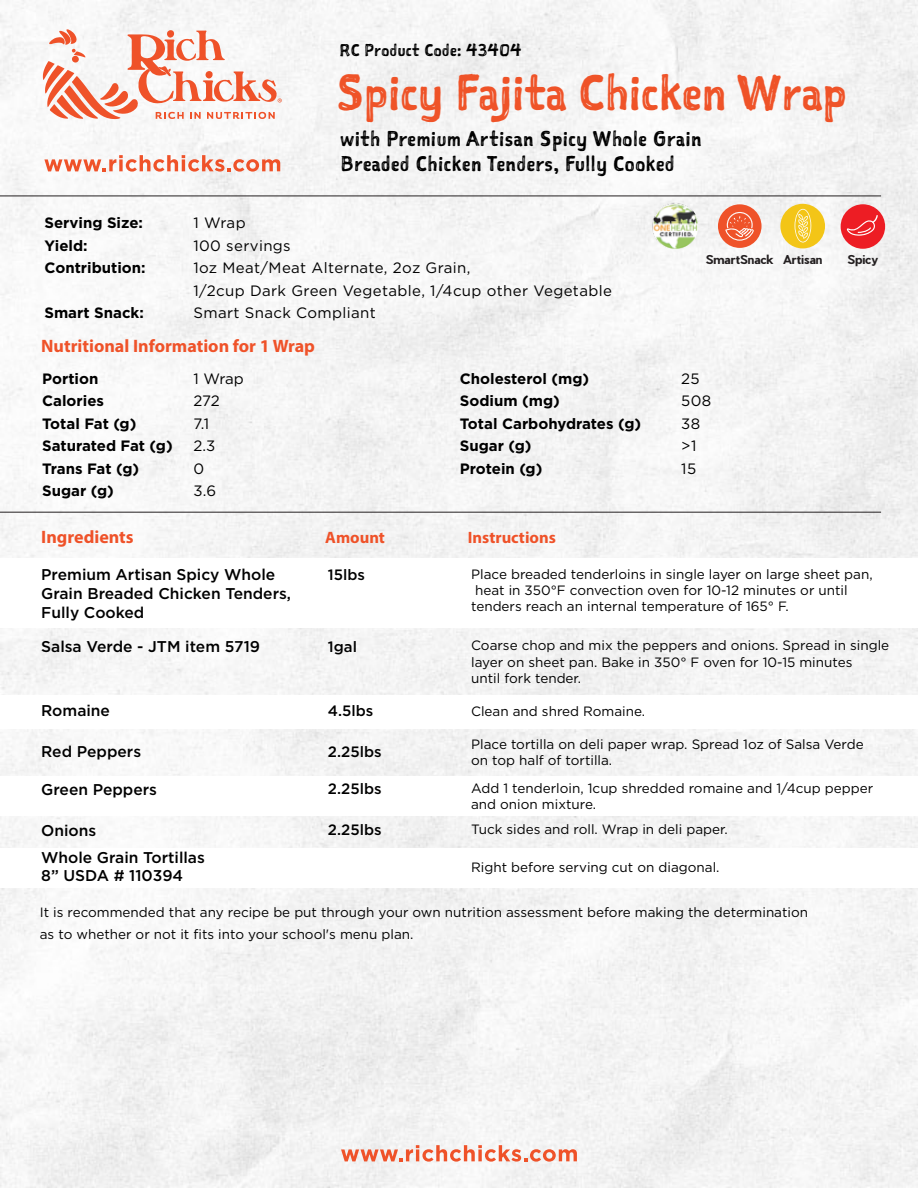
<style>
.page{position:relative;width:918px;height:1188px;background:#f5f5f5}
.page>*{position:absolute;margin:0;border:0;box-sizing:border-box;transform-origin:0 0}
.t1{font:48px "Sketchnote Square";color:#ef5328}
.t2{font:20.4px/24.5px "Sketchnote Square";letter-spacing:.025em;color:#000}
.t3{font:700 18px "Myriad Pro";color:#ef5229}
.t4{font:700 16.5px "Myriad Pro";color:#ef5229}
.t5{font:16.2px "Sketchnote Square";letter-spacing:.025em;color:#000}
.t6{font:500 15.6px/18.8px "Gotham";color:#000}
.t7{font:700 15px/22.5px "Gotham";color:#000}
.t8{font:15px/22.5px "Gotham";letter-spacing:.025em;color:#000}
.t9{font:500 15px "Gotham";color:#000}
.t10{font:13.5px/16.2px "Gotham";color:#000}
.t11{font:700 12px "Pier Sans";color:#231f20}
</style>
<div class="page">
<div style="left:0;top:558px;width:918px;height:70px;background:#fff"></div>
<div style="left:0;top:695px;width:918px;height:34px;background:#fff"></div>
<div style="left:0;top:777px;width:918px;height:39px;background:#fff"></div>
<div style="left:0;top:848px;width:918px;height:39px;background:#fff"></div>
<svg style="left:43px;top:28px;width:239px;height:91px"></svg>
<svg style="left:44px;top:155px;width:236px;height:17px"></svg>
<svg style="left:341px;top:1145px;width:236px;height:17px"></svg>
<hr style="left:0;top:196px;width:881px;height:1px;background:#231f20">
<hr style="left:0;top:512px;width:881px;height:1px;background:#231f20">
<div style="left:718px;top:204px;width:44px;height:44px;background:#ef5229;border-radius:50%"></div>
<svg style="left:725px;top:212px;width:29px;height:29px"></svg>
<div style="left:780px;top:204px;width:45px;height:44px;background:#f3c517;border-radius:50%"></div>
<svg style="left:795px;top:209px;width:16px;height:33px"></svg>
<img style="left:652px;top:202px;width:47px;height:47px;border-radius:23px">
<div style="left:841px;top:204px;width:44px;height:45px;background:#ed1d24;border-radius:50%"></div>
<svg style="left:846px;top:215px;width:32px;height:21px"></svg>
<p class="t5" style="left:340px;top:39px;width:184px">RC Product Code: 43404</p>
<h1 class="t1" style="left:336px;top:60px;width:512px">Spicy Fajita Chicken Wrap</h1>
<h2 class="t2" style="left:341px;top:126px;width:363px">with Premium Artisan Spicy Whole Grain<br>Breaded Chicken Tenders, Fully Cooked</h2>
<p class="t7" style="left:44px;top:212px;width:103px">Serving Size:<br>Yield:<br>Contribution:</p>
<p class="t7" style="left:44px;top:302px;width:101px">Smart Snack:</p>
<p class="t8" style="left:193px;top:211px;width:420px">1 Wrap<br>100 servings<br>1oz Meat/Meat Alternate, 2oz Grain,<br>1/2cup Dark Green Vegetable, 1/4cup other Vegetable<br>Smart Snack Compliant</p>
<h3 class="t3" style="left:41px;top:334px;width:275px">Nutritional Information for 1 Wrap</h3>
<p class="t7" style="left:42px;top:367px;width:132px">Portion<br>Calories<br>Total Fat (g)<br>Saturated Fat (g)<br>Trans Fat (g)<br>Sugar (g)</p>
<p class="t8" style="left:193px;top:367px;width:52px">1 Wrap<br>272<br>7.1<br>2.3<br>0<br>3.6</p>
<p class="t7" style="left:460px;top:367px;width:183px">Cholesterol (mg)<br>Sodium (mg)<br>Total Carbohydrates (g)<br>Sugar (g)<br>Protein (g)</p>
<p class="t8" style="left:681px;top:367px;width:32px">25<br>508<br>38 &gt;1<br>15</p>
<p class="t11" style="left:706px;top:251px;width:118px">SmartSnack Artisan</p>
<p class="t11" style="left:847px;top:251px;width:32px">Spicy</p>
<h3 class="t3" style="left:41px;top:525px;width:94px">Ingredients</h3>
<p class="t4" style="left:325px;top:527px;width:61px">Amount</p>
<p class="t4" style="left:468px;top:527px;width:90px">Instructions</p>
<p class="t6" style="left:41px;top:565px;width:251px">Premium Artisan Spicy Whole<br>Grain Breaded Chicken Tenders,<br>Fully Cooked</p>
<p class="t6" style="left:41px;top:637px;width:220px">Salsa Verde - JTM item 5719</p>
<p class="t10" style="left:471px;top:565px;width:403px">Place breaded tenderloins in single layer on large sheet pan,</p>
<p class="t10" style="left:475px;top:582px;width:374px">heat in 350°F convection oven for 10-12 minutes or until</p>
<p class="t10" style="left:471px;top:598px;width:319px">tenders reach an internal temperature of 165° F.</p>
<p class="t9" style="left:328px;top:565px;width:39px">15lbs</p>
<p class="t10" style="left:471px;top:637px;width:420px">Coarse chop and mix the peppers and onions. Spread in single layer on sheet pan. Bake in 350° F oven for 10-15 minutes<br>until fork tender.</p>
<p class="t10" style="left:471px;top:703px;width:176px">Clean and shred Romaine.</p>
<p class="t9" style="left:328px;top:637px;width:31px">1gal</p>
<p class="t6" style="left:41px;top:701px;width:70px">Romaine</p>
<p class="t9" style="left:328px;top:701px;width:47px">4.5lbs</p>
<p class="t6" style="left:41px;top:742px;width:102px">Red Peppers</p>
<p class="t10" style="left:471px;top:735px;width:394px">Place tortilla on deli paper wrap. Spread 1oz of Salsa Verde on top half of tortilla.</p>
<p class="t9" style="left:328px;top:742px;width:55px">2.25lbs</p>
<p class="t6" style="left:41px;top:780px;width:117px">Green Peppers</p>
<p class="t10" style="left:471px;top:780px;width:404px">Add 1 tenderloin, 1cup shredded romaine and 1/4cup pepper and onion mixture.</p>
<p class="t9" style="left:328px;top:779px;width:55px">2.25lbs</p>
<p class="t6" style="left:41px;top:821px;width:57px">Onions</p>
<p class="t9" style="left:328px;top:820px;width:55px">2.25lbs</p>
<p class="t10" style="left:471px;top:821px;width:258px">Tuck sides and roll. Wrap in deli paper.</p>
<p class="t6" style="left:41px;top:848px;width:165px">Whole Grain Tortillas<br>8” USDA # 110394</p>
<p class="t10" style="left:471px;top:859px;width:250px">Right before serving cut on diagonal.</p>
<p class="t10" style="left:40px;top:902px;width:770px;line-height:21.5px">It is recommended that any recipe be put through your own nutrition assessment before making the determination as to whether or not it fits into your school's menu plan.</p>
</div>
